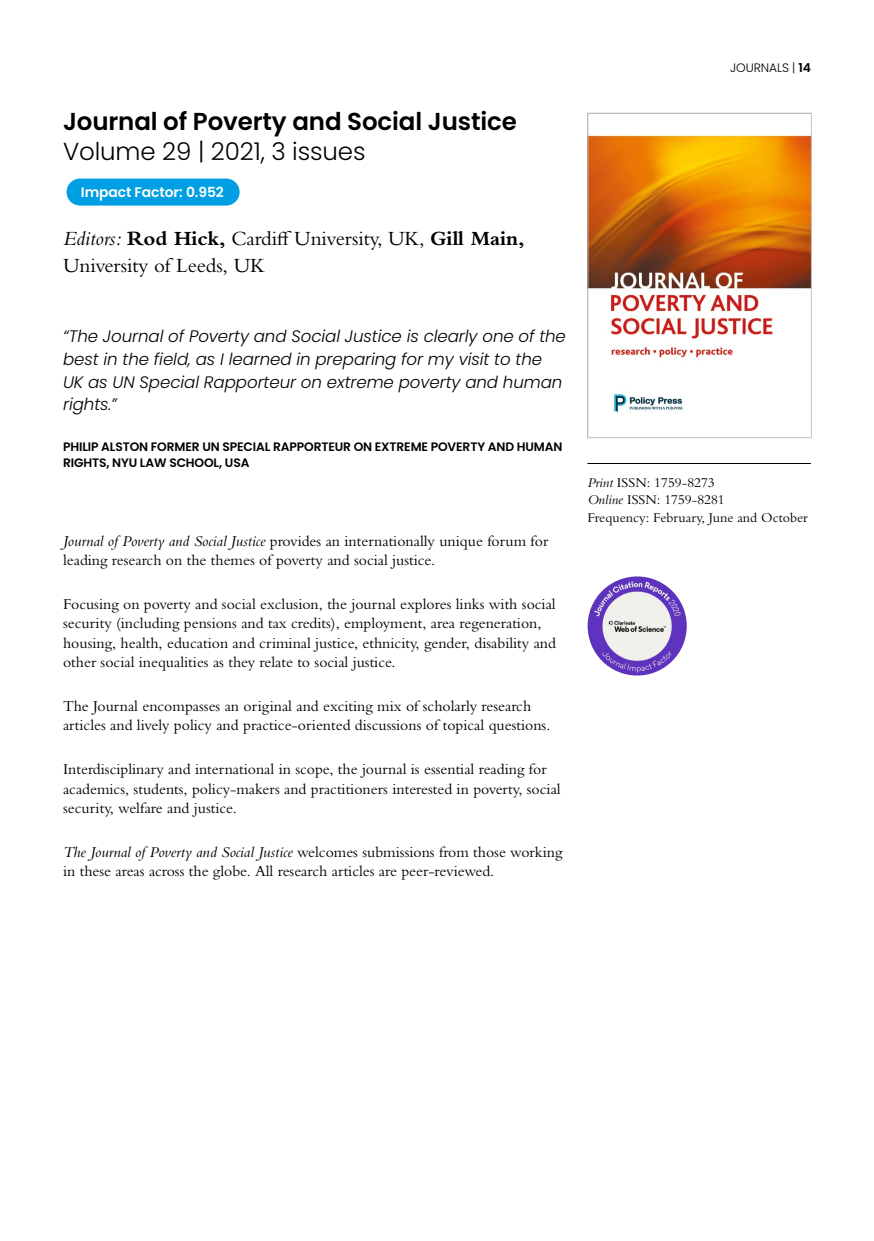
<style>
.page{position:relative;width:874px;height:1241px;background:#fff}
.page>*{position:absolute;margin:0;border:0;box-sizing:border-box;transform-origin:0 0}
.t1{font:600 24.5px "Poppins";letter-spacing:-.005em;color:#000}
.t2{font:300 24.5px "Poppins";letter-spacing:-.005em;color:#000}
.t3{font:21px/26.2px "Bembo MT Pro";letter-spacing:-.005em;color:#000}
.t4{font:italic 300 16.62px/22.8px "Poppins";letter-spacing:-.005em;color:#000}
.t5{font:15.75px/19.2px "Bembo MT Pro";color:#000}
.t6{font:14px/17.5px "Bembo MT Pro";color:#000}
.t7{font:600 13.83px "Poppins";letter-spacing:-.005em;color:#fff}
.t8{font:600 12.25px/15.8px "Poppins";letter-spacing:-.01em;color:#000}
.t9{font:300 12.25px "Poppins";letter-spacing:-.01em;color:#000}
.s1{font-style:italic}
.s2{font-weight:700}
.s3{font-weight:600}
</style>
<div class="page">
<img style="left:589px;top:135px;width:220px;height:278px">
<div style="left:587px;top:113px;width:224px;height:325px;border:1px solid #c6c6c6"></div>
<hr style="left:587px;top:463px;width:223px;height:1px;background:#000">
<div style="left:66px;top:178px;width:173px;height:27px;background:#009fe3;border-radius:14px"></div>
<img style="left:587px;top:576px;width:99px;height:99px;border-radius:50px">
<h1 class="t1" style="left:63px;top:107px;width:455px">Journal of Poverty and Social Justice</h1>
<h1 class="t2" style="left:63px;top:137px;width:304px">Volume 29 | 2021, 3 issues</h1>
<p class="t7" style="left:81px;top:184px;width:144px">Impact Factor: 0.952</p>
<h2 class="t3" style="left:63px;top:225px;width:463px"><span class="s1">Editors:</span> <span class="s2">Rod Hick,</span> Cardiff University, UK, <span class="s2">Gill Main,<br></span>University of Leeds, UK</h2>
<p class="t4" style="left:63px;top:325px;width:504px">“The Journal of Poverty and Social Justice is clearly one of the best in the field, as I learned in preparing for my visit to the UK as UN Special Rapporteur on extreme poverty and human rights.”</p>
<p class="t8" style="left:63px;top:438px;width:500px">PHILIP ALSTON FORMER UN SPECIAL RAPPORTEUR ON EXTREME POVERTY AND HUMAN<br>RIGHTS, NYU LAW SCHOOL, USA</p>
<p class="t5" style="left:63px;top:531px;width:486px"><span class="s1">Journal of Poverty and Social Justice</span> provides an internationally unique forum for leading research on the themes of poverty and social justice.</p>
<p class="t5" style="left:63px;top:594px;width:494px">Focusing on poverty and social exclusion, the journal explores links with social security (including pensions and tax credits), employment, area regeneration, housing, health, education and criminal justice, ethnicity, gender, disability and other social inequalities as they relate to social justice.</p>
<p class="t5" style="left:63px;top:696px;width:488px">The Journal encompasses an original and exciting mix of scholarly research articles and lively policy and practice-oriented discussions of topical questions.</p>
<p class="t5" style="left:63px;top:759px;width:499px">Interdisciplinary and international in scope, the journal is essential reading for academics, students, policy-makers and practitioners interested in poverty, social security, welfare and justice.</p>
<p class="t5" style="left:63px;top:841px;width:500px"><span class="s1">The Journal of Poverty and Social Justice</span> welcomes submissions from those working in these areas across the globe. All research articles are peer-reviewed.</p>
<p class="t9" style="left:729px;top:60px;width:82px">JOURNALS | <span class="s3">14</span></p>
<p class="t6" style="left:587px;top:473px;width:222px"><span class="s1">Print</span> ISSN: 1759-8273<br><span class="s1">Online</span> ISSN: 1759-8281<br>Frequency: February, June and October</p>
</div>
